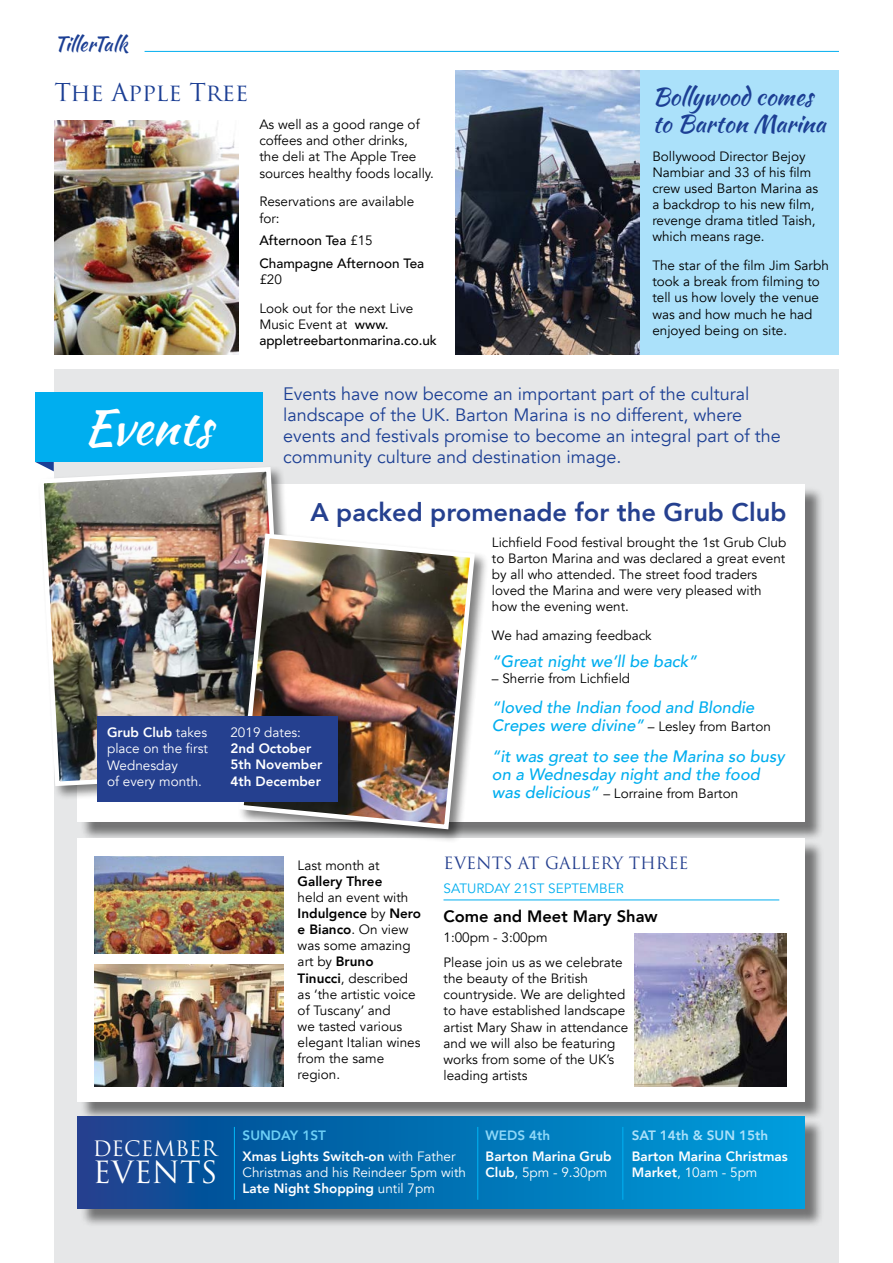
<style>
.page{position:relative;width:893px;height:1263px;background:#fff}
.page>*{position:absolute;margin:0;border:0;box-sizing:border-box;transform-origin:0 0}
.t1{font:48px "Kaushan Script";color:#fff}
.t2{font:29.85px "Trajan Pro";color:#fff}
.t3{font:800 25.5px "Avenir";color:#25408f}
.t4{font:24px/27px "Kaushan Script";color:#1c3f94}
.t5{font:24px "Trajan Pro";letter-spacing:-.015em;color:#1c3f94}
.t6{font:20.7px "Trajan Pro";color:#fff}
.t7{font:20.1px "Kaushan Script";color:#1c3f94}
.t8{font:18px/21px "Avenir";color:#1c3f94}
.t9{font:italic 500 16.5px/18px "Avenir";color:#00aeef}
.t10{font:16.5px "Trajan Pro";color:#25408f}
.t11{font:800 16.5px "Avenir";color:#000}
.t12{font:13.5px/16px "Avenir";color:#000}
.t13{font:800 13.5px/16px "Avenir";color:#fff}
.t14{font:13.5px/16px "Avenir";color:#fff}
.t15{font:500 13.5px/22.5px "Avenir";color:#000}
.t16{font:13.5px "Avenir";color:#00aeef}
.t17{font:800 13.5px "Avenir";color:#abe1fa}
.t18{font:800 13.5px "Avenir";color:#000}
.t19{font:800 13.5px "Avenir";color:#8ed8f8}
.s1{font-weight:400}
.s2{font-weight:800}
.s3{font-weight:400;font-style:normal;font-size:13.5px;color:#000}
.s4{font-weight:500;font-style:italic;font-size:16.5px;color:#00aeef}
.s5{color:#6dcff6}
</style>
<div class="page">
<svg style="left:35px;top:462px;width:19px;height:3px"></svg>
<img style="left:54px;top:120px;width:184px;height:235px">
<div style="left:455px;top:70px;width:384px;height:285px;background:#abe1fa"></div>
<img style="left:455px;top:70px;width:185px;height:285px">
<div style="left:54px;top:369px;width:785px;height:894px;background:#e6e7e8"></div>
<div style="left:79px;top:487px;width:745px;height:354px;background:#000;opacity:.5"></div>
<div style="left:78px;top:485px;width:727px;height:337px;background:#fff"></div>
<div style="left:79px;top:840px;width:745px;height:281px;background:#000;opacity:.5"></div>
<div style="left:78px;top:838px;width:727px;height:264px;background:#fff"></div>
<div style="left:79px;top:1118px;width:745px;height:110px;background:#000;opacity:.5"></div>
<svg style="left:78px;top:1117px;width:727px;height:92px;background:#0370b4"></svg>
<img style="left:95px;top:856px;width:188px;height:98px">
<img style="left:95px;top:965px;width:188px;height:122px">
<div style="left:35px;top:392px;width:227px;height:70px;background:#00aeef"></div>
<hr style="left:145px;top:51px;width:694px;height:1px;background:#00aeef">
<hr style="left:443px;top:899px;width:336px;height:1px;background:#00aeef">
<img style="left:41px;top:465px;width:248px;height:323px">
<img style="left:635px;top:934px;width:151px;height:153px">
<div style="left:237px;top:532px;width:252px;height:312px;background:#000;opacity:.5"></div>
<img style="left:236px;top:531px;width:241px;height:301px">
<div style="left:97px;top:716px;width:240px;height:85px;background:#25408f"></div>
<hr style="left:477px;top:1127px;width:1px;height:73px;background:#00aeef">
<hr style="left:234px;top:1127px;width:1px;height:73px;background:#00aeef">
<hr style="left:622px;top:1127px;width:1px;height:73px;background:#00aeef">
<h3 class="t7" style="left:54px;top:29px;width:75px">TillerTalk</h3>
<h3 class="t5" style="left:54px;top:77px;width:195px">The Apple Tree</h3>
<h3 class="t4" style="left:652px;top:83px;width:175px">Bollywood comes to Barton Marina</h3>
<p class="t12" style="left:652px;top:148px;width:168px">Bollywood Director Bejoy<br>Nambiar and 33 of his film crew used Barton Marina as a backdrop to his new film, revenge drama titled Taish, which means rage.</p>
<p class="t12" style="left:652px;top:258px;width:178px">The star of the film Jim Sarbh took a break from filming to tell us how lovely the venue was and how much he had enjoyed being on site.</p>
<p class="t12" style="left:259px;top:117px;width:176px">As well as a good range of coffees and other drinks,<br>the deli at The Apple Tree sources healthy foods locally.</p>
<p class="t12" style="left:259px;top:194px;width:157px">Reservations are available for:</p>
<p class="t15" style="left:259px;top:228px;width:166px">Afternoon Tea <span class="s1">£15<br></span>Champagne Afternoon Tea</p>
<p class="t12" style="left:259px;top:265px;width:156px;line-height:29px">£20<br>Look out for the next Live</p>
<p class="t15" style="left:259px;top:315px;width:179px;line-height:16px"><span class="s1">Music Event at</span> www. appletreebartonmarina.co.uk</p>
<h1 class="t1" style="left:83px;top:392px;width:130px">Events</h1>
<p class="t14" style="left:107px;top:725px;width:102px"><span class="s2">Grub Club</span> takes place on the first<br>Wednesday<br>of every month.</p>
<h3 class="t8" style="left:283px;top:384px;width:499px">Events have now become an important part of the cultural landscape of the UK. Barton Marina is no different, where events and festivals promise to become an integral part of the community culture and destination image.</h3>
<h3 class="t3" style="left:310px;top:492px;width:478px">A packed promenade for the Grub Club</h3>
<p class="t14" style="left:230px;top:725px;width:72px">2019 dates:</p>
<p class="t13" style="left:230px;top:741px;width:93px">2nd October<br>5th November<br>4th December</p>
<p class="t12" style="left:492px;top:534px;width:296px">Lichfield Food festival brought the 1st Grub Club to Barton Marina and was declared a great event by all who attended. The street food traders loved the Marina and were very pleased with how the evening went.</p>
<p class="t12" style="left:492px;top:627px;width:161px">We had amazing feedback</p>
<p class="t9" style="left:492px;top:652px;width:207px">“Great night we’ll be back”</p>
<p class="t12" style="left:492px;top:670px;width:140px">– Sherrie from Lichfield</p>
<p class="t9" style="left:492px;top:699px;width:280px">“loved the Indian food and Blondie<br>Crepes were divine” <span class="s3">– Lesley from Barton</span></p>
<p class="t9" style="left:492px;top:748px;width:294px">“it was great to see the Marina so busy on a Wednesday night and the food</p>
<p class="t12" style="left:492px;top:786px;width:248px"><span class="s4">was delicious”</span> – Lorraine from Barton</p>
<h3 class="t6" style="left:93px;top:1135px;width:126px">DECEMBER</h3>
<h2 class="t2" style="left:93px;top:1153px;width:126px">EVENTS</h2>
<p class="t12" style="left:298px;top:857px;width:83px">Last month at</p>
<p class="t18" style="left:298px;top:870px;width:86px">Gallery Three</p>
<p class="t12" style="left:298px;top:889px;width:125px">held an event with<br><span class="s2">Indulgence</span> by <span class="s2">Nero e Bianco</span>. On view was some amazing art by <span class="s2">Bruno<br>Tinucci</span>, described as ‘the artistic voice of Tuscany’ and<br>we tasted various elegant Italian wines from the same region.</p>
<p class="t10" style="left:443px;top:852px;width:246px">EVENTS AT GALLERY THREE</p>
<p class="t16" style="left:443px;top:880px;width:182px">SATURDAY 21ST SEPTEMBER</p>
<p class="t11" style="left:443px;top:903px;width:216px">Come and Meet Mary Shaw</p>
<p class="t12" style="left:443px;top:926px;width:181px;line-height:24.6px">1:00pm - 3:00pm<br>Please join us as we celebrate</p>
<p class="t12" style="left:443px;top:971px;width:186px">the beauty of the British countryside. We are delighted to have established landscape artist Mary Shaw in attendance and we will also be featuring works from some of the UK’s leading artists</p>
<p class="t13" style="left:243px;top:1125px;width:214px;line-height:20.4px"><span class="s5">SUNDAY 1ST<br></span>Xmas Lights Switch-on <span class="s1">with Father</span></p>
<p class="t14" style="left:243px;top:1164px;width:225px">Christmas and his Reindeer 5pm with<br><span class="s2">Late Night Shopping</span> until 7pm</p>
<p class="t19" style="left:486px;top:1125px;width:66px">WEDS 4th</p>
<p class="t13" style="left:486px;top:1148px;width:127px">Barton Marina Grub<br>Club<span class="s1">, 5pm - 9.30pm</span></p>
<p class="t17" style="left:632px;top:1125px;width:138px">SAT 14th &amp; SUN 15th</p>
<p class="t13" style="left:632px;top:1148px;width:157px">Barton Marina Christmas<br>Market<span class="s1">, 10am - 5pm</span></p>
</div>
